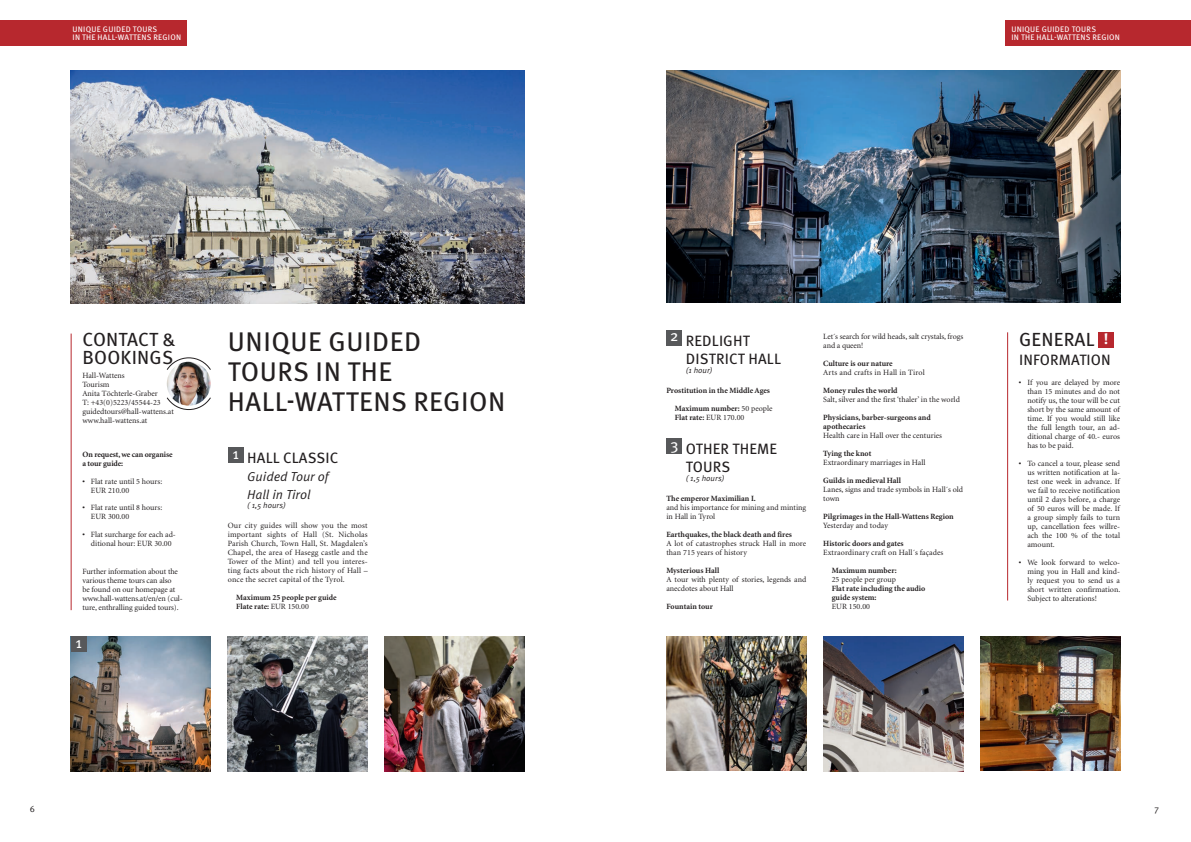
<style>
.page{position:relative;width:1191px;height:842px;background:#fff}
.page>*{position:absolute;margin:0;border:0;box-sizing:border-box;transform-origin:0 0}
.t1{font:27px/30px "Meta Pro";letter-spacing:.02em;color:#231f20}
.t2{font:19px/18px "Meta Pro";letter-spacing:.01em;color:#231f20}
.t3{font:15.2px "Meta Pro";color:#fff}
.t4{font:15px/18px "Meta Pro";letter-spacing:.01em;color:#231f20}
.t5{font:13px/18px "Meta Pro Norm Ita";color:#231f20}
.t6{font:9px "Meta Pro Norm";color:#231f20}
.t7{font:8px/9px "Minion";color:#231f20}
.t8{font:700 8px/9px "Minion";color:#231f20}
.t9{font:8px/8px "Meta Pro";letter-spacing:.03em;color:#fff}
.t10{font:8px "Meta Pro Norm Ita";color:#231f20}
.t11{font:8px "Minion";letter-spacing:.02em;color:#231f20}
.s1{font-weight:700}
.s2{font-weight:400}
.s3{font-weight:700;font-size:15.2px;color:#fff}
</style>
<div class="page">
<img style="left:71px;top:636px;width:140px;height:135px">
<div style="left:1005px;top:20px;width:186px;height:26px;background:#b7282e"></div>
<div style="left:0;top:20px;width:187px;height:26px;background:#b7282e"></div>
<hr style="left:71px;top:334px;width:1px;height:276px;background:#b7282e">
<img style="left:228px;top:636px;width:140px;height:135px">
<img style="left:823px;top:636px;width:140px;height:135px">
<img style="left:666px;top:636px;width:140px;height:134px">
<img style="left:980px;top:636px;width:140px;height:134px">
<div style="left:666px;top:330px;width:16px;height:16px;background:#57585a"></div>
<div style="left:666px;top:438px;width:16px;height:16px;background:#57585a"></div>
<div style="left:228px;top:447px;width:16px;height:16px;background:#57585a"></div>
<svg style="left:167px;top:358px;width:44px;height:52px"></svg>
<img style="left:167px;top:362px;width:44px;height:44px;border-radius:22px">
<div style="left:71px;top:636px;width:16px;height:16px;background:#57585a"></div>
<img style="left:71px;top:71px;width:453px;height:232px">
<hr style="left:1007px;top:332px;width:1px;height:268px;background:#b7282e">
<div style="left:1098px;top:332px;width:16px;height:16px;background:#b7282e"></div>
<img style="left:666px;top:71px;width:454px;height:232px">
<img style="left:385px;top:636px;width:139px;height:135px">
<p class="t9" style="left:73px;top:24px;width:110px">UNIQUE GUIDED TOURS<br>IN THE HALL-WATTENS REGION</p>
<p class="t9" style="left:1011px;top:24px;width:110px">UNIQUE GUIDED TOURS<br>IN THE HALL-WATTENS REGION</p>
<h2 class="t2" style="left:83px;top:329px;width:94px">CONTACT &amp;<br>BOOKINGS</h2>
<p class="t7" style="left:82px;top:371px;width:93px">Hall-Wattens<br>Tourism<br>Anita Töchterle-Graber<br>T: +43(0)5223/45544-23 guidedtours@hall-wattens.at www.hall-wattens.at</p>
<p class="t8" style="left:82px;top:450px;width:92px">On request, we can organise a tour guide:</p>
<p class="t7" style="left:91px;top:477px;width:73px;text-indent:-9px"><span class="s1">•</span> Flat rate until 5 hours:<br>EUR 210.00</p>
<p class="t7" style="left:91px;top:503px;width:73px;text-indent:-9px"><span class="s1">•</span> Flat rate until 8 hours:<br>EUR 300.00</p>
<p class="t7" style="left:82px;top:530px;width:95px;text-align:center"><span class="s1">•</span> Flat surcharge for each ad&shy;ditional hour: EUR 30.00</p>
<p class="t7" style="left:82px;top:567px;width:102px">Further information about the various theme tours can also<br>be found on our homepage at www.hall-wattens.at/en/en (cul&shy;ture, enthralling guided tours).</p>
<h3 class="t3" style="left:76px;top:631px;width:8px">1</h3>
<h1 class="t1" style="left:228px;top:325px;width:279px">UNIQUE GUIDED<br>TOURS IN THE<br>HALL-WATTENS REGION</h1>
<h3 class="t4" style="left:686px;top:331px;width:97px;text-indent:-16px"><sup>2</sup> REDLIGHT<br>DISTRICT HALL</h3>
<p class="t10" style="left:686px;top:364px;width:28px">(1 hour)</p>
<p class="t8" style="left:666px;top:386px;width:105px">Prostitution in the Middle Ages</p>
<p class="t8" style="left:675px;top:404px;width:99px">Maximum number: <span class="s2">50 people<br></span>Flat rate: <span class="s2">EUR 170.00</span></p>
<h3 class="t4" style="left:686px;top:439px;width:93px;text-indent:-16px"><sup>3</sup> OTHER THEME<br>TOURS</h3>
<p class="t10" style="left:686px;top:472px;width:40px">( 1,5 hours)</p>
<p class="t8" style="left:666px;top:494px;width:91px">The emperor Maximilian I.</p>
<p class="t7" style="left:666px;top:503px;width:141px">and his importance for mining and minting in Hall in Tyrol</p>
<p class="t8" style="left:666px;top:530px;width:127px">Earthquakes, the black death and fires</p>
<p class="t7" style="left:666px;top:539px;width:141px">A lot of catastrophes struck Hall in more than 715 years of history</p>
<p class="t8" style="left:666px;top:566px;width:54px">Mysterious Hall</p>
<p class="t7" style="left:666px;top:575px;width:141px">A tour with plenty of stories, legends and anecdotes about Hall</p>
<p class="t8" style="left:666px;top:602px;width:48px">Fountain tour</p>
<h3 class="t4" style="left:232px;top:448px;width:107px"><sup>1</sup> HALL CLASSIC</h3>
<h3 class="t5" style="left:247px;top:467px;width:83px">Guided Tour of<br>Hall in Tirol</h3>
<p class="t10" style="left:247px;top:499px;width:40px">( 1,5 hours)</p>
<p class="t7" style="left:228px;top:521px;width:141px;text-align:justify">Our city guides will show you the most important sights of Hall (St. Nicholas Parish Church, Town Hall, St. Magdalen’s Chapel, the area of Hasegg castle and the Tower of the Mint) and tell you interes&shy;ting facts about the rich history of Hall – once the secret capital of the Tyrol.</p>
<p class="t8" style="left:236px;top:593px;width:102px">Maximum 25 people per guide<br>Flate rate: <span class="s2">EUR 150.00</span></p>
<p class="t7" style="left:823px;top:332px;width:141px">Let´s search for wild heads, salt crystals, frogs and a queen!</p>
<p class="t8" style="left:823px;top:359px;width:71px">Culture is our nature</p>
<p class="t11" style="left:823px;top:368px;width:103px">Arts and crafts in Hall in Tirol</p>
<p class="t8" style="left:823px;top:386px;width:76px">Money rules the world</p>
<p class="t7" style="left:823px;top:395px;width:138px">Salt, silver and the first ‘thaler’ in the world</p>
<p class="t8" style="left:823px;top:413px;width:109px">Physicians, barber-surgeons and apothecaries</p>
<p class="t7" style="left:823px;top:431px;width:120px">Health care in Hall over the centuries</p>
<p class="t8" style="left:823px;top:449px;width:50px">Tying the knot</p>
<p class="t7" style="left:823px;top:458px;width:104px">Extraordinary marriages in Hall</p>
<p class="t8" style="left:823px;top:476px;width:79px">Guilds in medieval Hall</p>
<p class="t7" style="left:823px;top:485px;width:141px">Lanes, signs and trade symbols in Hall´s old town</p>
<p class="t8" style="left:823px;top:512px;width:132px">Pilgrimages in the Hall-Wattens Region</p>
<p class="t7" style="left:823px;top:521px;width:66px">Yesterday and today</p>
<p class="t8" style="left:823px;top:539px;width:82px">Historic doors and gates</p>
<p class="t7" style="left:823px;top:548px;width:122px">Extraordinary craft on Hall´s façades</p>
<p class="t8" style="left:831px;top:566px;width:66px">Maximum number:</p>
<p class="t7" style="left:831px;top:575px;width:66px">25 people per group</p>
<p class="t8" style="left:831px;top:584px;width:95px">Flat rate including the audio guide system:</p>
<p class="t7" style="left:831px;top:602px;width:40px">EUR 150.00</p>
<h2 class="t2" style="left:1019px;top:329px;width:91px">GENERAL <span class="s3">!</span></h2>
<h3 class="t4" style="left:1019px;top:349px;width:93px">INFORMATION</h3>
<p class="t7" style="left:1027px;top:379px;width:94px;text-align:justify;text-indent:-9px"><span class="s1">•</span> If you are delayed by more than 15 minutes and do not notify us, the tour will be cut short by the same amount of time. If you would still like the full length tour, an ad&shy;ditional charge of 40.- euros has to be paid.</p>
<p class="t7" style="left:1027px;top:459px;width:94px;text-align:justify;text-indent:-9px"><span class="s1">•</span> To cancel a tour, please send us written notification at la&shy;test one week in advance. If we fail to receive notification until 2 days before, a charge of 50 euros will be made. If a group simply fails to turn up, cancellation fees willre&shy;ach the 100 % of the total amount.</p>
<p class="t7" style="left:1027px;top:558px;width:94px;text-align:justify;text-indent:-9px"><span class="s1">•</span> We look forward to welco&shy;ming you in Hall and kind&shy;ly request you to send us a short written confirmation.<br>Subject to alterations!</p>
<p class="t6" style="left:30px;top:802px;width:7px">6</p>
<p class="t6" style="left:1154px;top:802px;width:6px">7</p>
</div>
